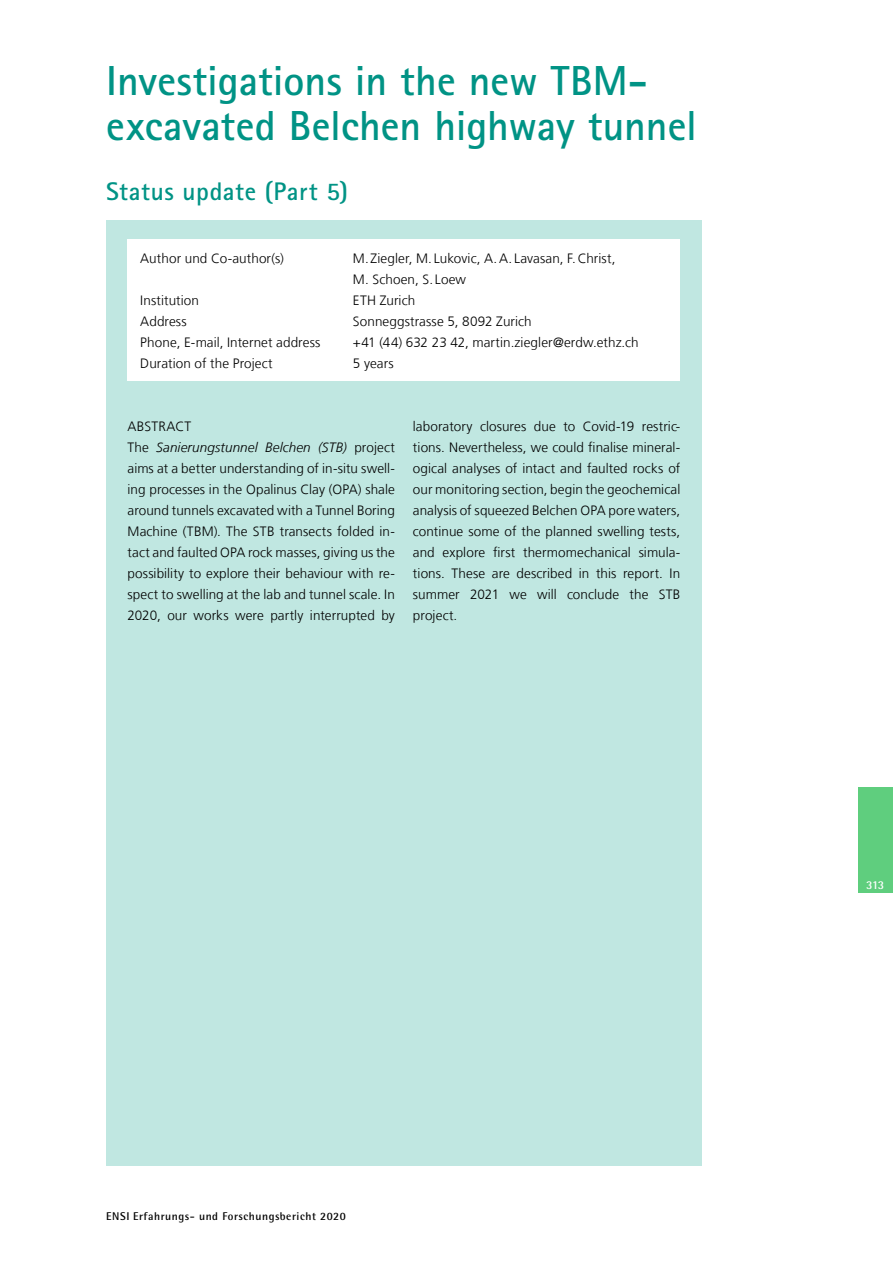
<style>
.page{position:relative;width:893px;height:1263px;background:#fff}
.page>*{position:absolute;margin:0;border:0;box-sizing:border-box;transform-origin:0 0}
.H2_02_x__Kapiteltite{font:700 42px/45px "Rotis Sans Serif Pro";color:#009385}
.H1_01_Berichttitel{font:700 25.5px "Rotis Sans Serif Pro";letter-spacing:.02em;color:#009385}
.p_001_Grundschrift_E{font:300 13.5px/21px "Frutiger LT Com";letter-spacing:.005em;color:#000;text-align:justify}
.p_007_Grundschrift_F{font:300 13.5px/21px "Frutiger LT Com";letter-spacing:.005em;color:#000}
.t1{font:700 12px "Rotis Semi Sans Pro";color:#fff}
.t2{font:700 11.25px "Rotis Semi Sans Pro";letter-spacing:.05em;color:#000}
.s1{font-style:italic}
</style>
<div class="page">
<div style="left:859px;top:788px;width:34px;height:105px;background:#5fce7e"></div>
<div style="left:106px;top:221px;width:596px;height:945px;background:#c0e7e1"></div>
<div style="left:128px;top:239px;width:552px;height:141px;background:#fff"></div>
<h2 class="H2_02_x__Kapiteltite" style="left:106px;top:58px;width:592px">Investigations in the new TBM&shy;excavated Belchen highway tunnel</h2>
<h1 class="H1_01_Berichttitel" style="left:106px;top:175px;width:243px">Status update (Part 5)</h1>
<p class="p_007_Grundschrift_F" style="left:140px;top:248px;width:145px">Author und Co-author(s)</p>
<p class="p_007_Grundschrift_F" style="left:353px;top:248px;width:264px">M. Ziegler, M. Lukovic, A.A. Lavasan, F.Christ,<br>M. Schoen, S. Loew</p>
<p class="p_007_Grundschrift_F" style="left:140px;top:290px;width:60px">Institution</p>
<p class="p_007_Grundschrift_F" style="left:353px;top:290px;width:64px">ETH Zurich</p>
<p class="p_007_Grundschrift_F" style="left:140px;top:311px;width:48px">Address</p>
<p class="p_007_Grundschrift_F" style="left:353px;top:311px;width:180px">Sonneggstrasse 5, 8092 Zurich</p>
<p class="p_007_Grundschrift_F" style="left:140px;top:332px;width:182px">Phone, E-mail, Internet address</p>
<p class="p_007_Grundschrift_F" style="left:353px;top:332px;width:287px">+41 (44) 632 23 42, martin.ziegler@erdw.ethz.ch</p>
<p class="p_007_Grundschrift_F" style="left:140px;top:353px;width:134px">Duration of the Project</p>
<p class="p_007_Grundschrift_F" style="left:353px;top:353px;width:42px">5 years</p>
<p class="p_001_Grundschrift_E" style="left:128px;top:416px;width:65px">ABSTRACT</p>
<p class="p_001_Grundschrift_E" style="left:128px;top:437px;width:269px">The <span class="s1">Sanierungstunnel Belchen (STB)</span> project aims at a better understanding of in-situ swell&shy;ing processes in the Opalinus Clay (OPA) shale around tunnels excavated with a Tunnel Boring Machine (TBM). The STB transects folded in&shy;tact and faulted OPA rock masses, giving us the possibility to explore their behaviour with re&shy;spect to swelling at the lab and tunnel scale. In 2020, our works were partly interrupted by</p>
<p class="p_001_Grundschrift_E" style="left:413px;top:416px;width:269px">laboratory closures due to Covid-19 restric&shy;tions. Nevertheless, we could finalise mineral&shy;ogical analyses of intact and faulted rocks of our monitoring section, begin the geochemical analysis of squeezed Belchen OPA pore waters, continue some of the planned swelling tests, and explore first thermomechanical simula&shy;tions. These are described in this report. In summer 2021 we will conclude the STB project.</p>
<p class="t2" style="left:106px;top:1209px;width:241px">ENSI Erfahrungs- und Forschungsbericht 2020</p>
<p class="t1" style="left:866px;top:877px;width:20px">313</p>
</div>
